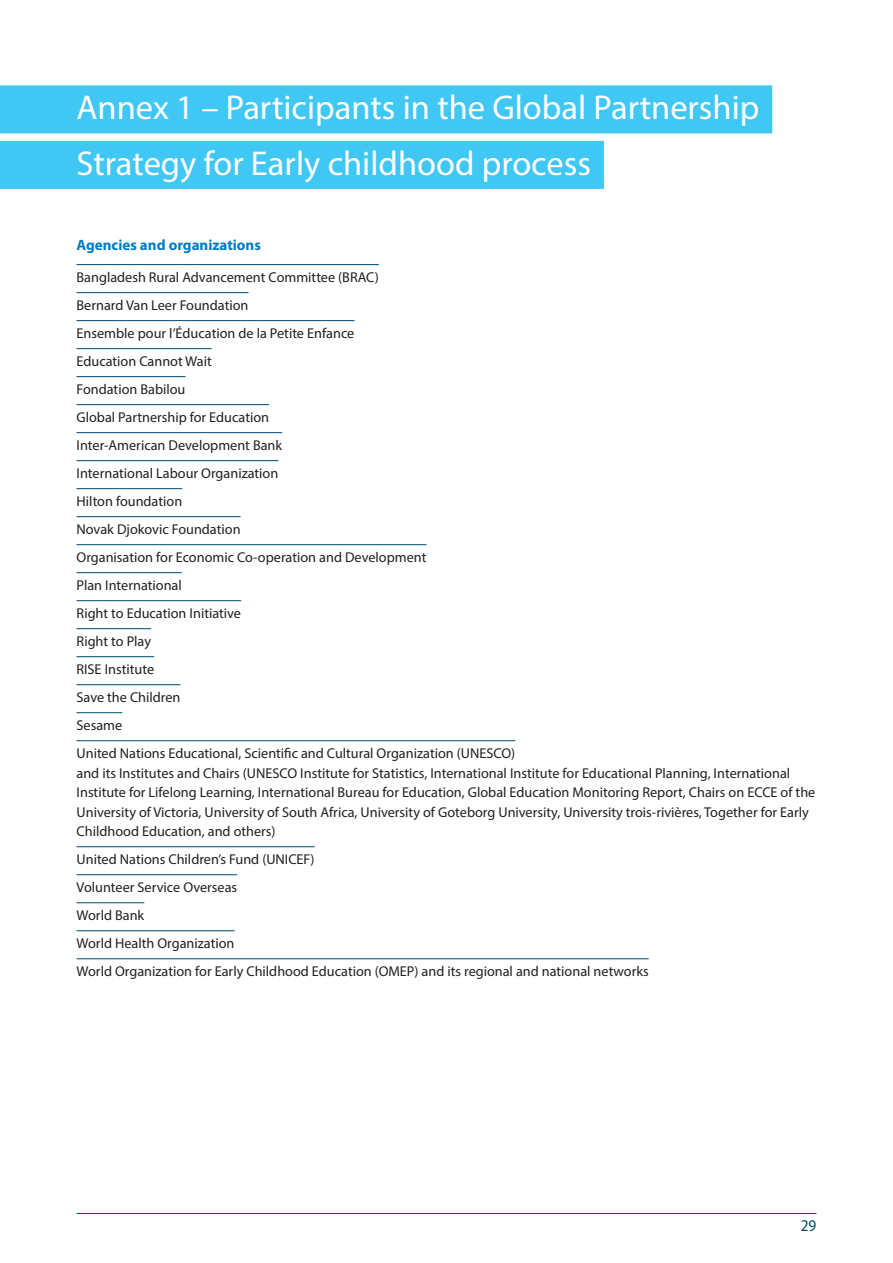
<style>
.page{position:relative;width:893px;height:1263px;background:#fff}
.page>*{position:absolute;margin:0;border:0;box-sizing:border-box;transform-origin:0 0}
.Main_Title_right_Pag{font:34.5px "Myriad Pro";color:#fff}
.t1{font:semi-condensed 16.5px "Myriad Pro";color:#004b6c}
.Heading_2{font:700 15px "Myriad Pro";color:#007cc2}
.TEXTE{font:14.25px/19.5px "Myriad Pro";color:#231f20}
</style>
<div class="page">
<div style="left:0;top:85px;width:772px;height:48px;background:#40c7f4"></div>
<div style="left:0;top:141px;width:604px;height:48px;background:#40c7f4"></div>
<hr style="left:77px;top:264px;width:302px;height:1px;background:#004b6c">
<hr style="left:77px;top:292px;width:171px;height:1px;background:#004b6c">
<hr style="left:77px;top:320px;width:277px;height:1px;background:#004b6c">
<hr style="left:77px;top:348px;width:135px;height:1px;background:#004b6c">
<hr style="left:77px;top:376px;width:108px;height:1px;background:#004b6c">
<hr style="left:77px;top:404px;width:192px;height:1px;background:#004b6c">
<hr style="left:77px;top:432px;width:205px;height:1px;background:#004b6c">
<hr style="left:77px;top:460px;width:201px;height:1px;background:#004b6c">
<hr style="left:77px;top:488px;width:105px;height:1px;background:#004b6c">
<hr style="left:77px;top:516px;width:164px;height:1px;background:#004b6c">
<hr style="left:77px;top:544px;width:349px;height:1px;background:#004b6c">
<hr style="left:77px;top:572px;width:105px;height:1px;background:#004b6c">
<hr style="left:77px;top:600px;width:164px;height:1px;background:#004b6c">
<hr style="left:77px;top:628px;width:74px;height:1px;background:#004b6c">
<hr style="left:77px;top:656px;width:77px;height:1px;background:#004b6c">
<hr style="left:77px;top:684px;width:103px;height:1px;background:#004b6c">
<hr style="left:77px;top:712px;width:45px;height:1px;background:#004b6c">
<hr style="left:77px;top:740px;width:438px;height:1px;background:#004b6c">
<hr style="left:77px;top:846px;width:238px;height:1px;background:#004b6c">
<hr style="left:77px;top:874px;width:160px;height:1px;background:#004b6c">
<hr style="left:77px;top:902px;width:67px;height:1px;background:#004b6c">
<hr style="left:77px;top:930px;width:158px;height:1px;background:#004b6c">
<hr style="left:77px;top:958px;width:572px;height:1px;background:#004b6c">
<hr style="left:77px;top:1213px;width:739px;height:1px;background:#004b6c">
<p class="Main_Title_right_Pag" style="left:77px;top:87px;width:684px">Annex 1 – Participants in the Global Partnership</p>
<p class="Main_Title_right_Pag" style="left:77px;top:142px;width:516px">Strategy for Early childhood process</p>
<p class="Heading_2" style="left:77px;top:235px;width:186px">Agencies and organizations</p>
<p class="TEXTE" style="left:77px;top:267px;width:304px">Bangladesh Rural Advancement Committee (BRAC)</p>
<p class="TEXTE" style="left:77px;top:295px;width:173px">Bernard Van Leer Foundation</p>
<p class="TEXTE" style="left:77px;top:323px;width:279px">Ensemble pour l’Éducation de la Petite Enfance</p>
<p class="TEXTE" style="left:77px;top:351px;width:137px">Education Cannot Wait</p>
<p class="TEXTE" style="left:77px;top:379px;width:110px">Fondation Babilou</p>
<p class="TEXTE" style="left:77px;top:407px;width:194px">Global Partnership for Education</p>
<p class="TEXTE" style="left:77px;top:435px;width:207px">Inter-American Development Bank</p>
<p class="TEXTE" style="left:77px;top:463px;width:203px">International Labour Organization</p>
<p class="TEXTE" style="left:77px;top:491px;width:107px">Hilton foundation</p>
<p class="TEXTE" style="left:77px;top:519px;width:166px">Novak Djokovic Foundation</p>
<p class="TEXTE" style="left:77px;top:547px;width:351px">Organisation for Economic Co-operation and Development</p>
<p class="TEXTE" style="left:77px;top:575px;width:107px">Plan International</p>
<p class="TEXTE" style="left:77px;top:603px;width:166px">Right to Education Initiative</p>
<p class="TEXTE" style="left:77px;top:631px;width:76px">Right to Play</p>
<p class="TEXTE" style="left:77px;top:659px;width:79px">RISE Institute</p>
<p class="TEXTE" style="left:77px;top:687px;width:105px">Save the Children</p>
<p class="TEXTE" style="left:77px;top:715px;width:47px">Sesame</p>
<p class="TEXTE" style="left:77px;top:743px;width:740px">United Nations Educational, Scientific and Cultural Organization (UNESCO)<br>and its Institutes and Chairs (UNESCO Institute for Statistics, International Institute for Educational Planning, International Institute for Lifelong Learning, International Bureau for Education, Global Education Monitoring Report, Chairs on ECCE of the University of Victoria, University of South Africa, University of Goteborg University, University trois-rivières, Together for Early Childhood Education, and others)</p>
<p class="TEXTE" style="left:77px;top:849px;width:240px">United Nations Children’s Fund (UNICEF)</p>
<p class="TEXTE" style="left:77px;top:877px;width:162px">Volunteer Service Overseas</p>
<p class="TEXTE" style="left:77px;top:905px;width:69px">World Bank</p>
<p class="TEXTE" style="left:77px;top:933px;width:159px">World Health Organization</p>
<p class="TEXTE" style="left:77px;top:961px;width:574px">World Organization for Early Childhood Education (OMEP) and its regional and national networks</p>
<p class="t1" style="left:801px;top:1216px;width:17px">29</p>
</div>
